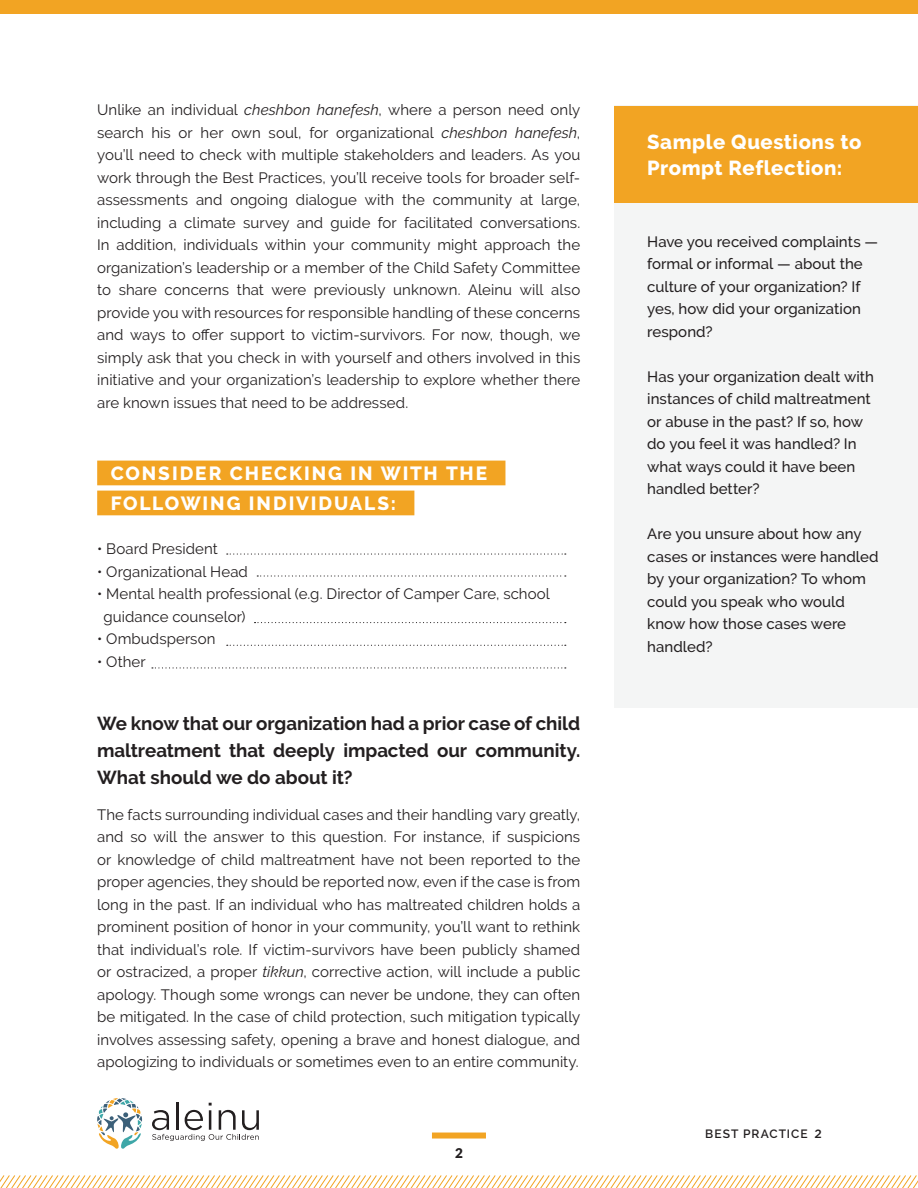
<style>
.page{position:relative;width:918px;height:1188px;background:#fff}
.page>*{position:absolute;margin:0;border:0;box-sizing:border-box;transform-origin:0 0}
.goal_subtitle{font:800 20.25px "Raleway";letter-spacing:.03em;color:#fff}
.t1{font:800 19.05px "Raleway";letter-spacing:.1em;color:#fff}
.body{font:700 18.75px/27px "Raleway";color:#231f20;text-align:justify}
.body-2{font:15px/22.5px "Raleway";letter-spacing:.005em;color:#231f20;text-align:justify}
.t2{font:500 15px/22.5px "Raleway";letter-spacing:.005em;color:#231f20}
.t3{font:900 13.5px "Lato";color:#231f20}
.t4{font:600 12px "Raleway";letter-spacing:.085em;color:#231f20}
.s1{font-style:italic}
.s2{font-family:"Gotham HTF";font-weight:500}
</style>
<div class="page">
<div style="left:0;top:0;width:918px;height:14px;background:#f2a423"></div>
<svg style="left:97px;top:1098px;width:45px;height:51px"></svg>
<hr style="left:176px;top:1102px;width:3px;height:28px;background:#231f20">
<svg style="left:152px;top:1103px;width:107px;height:38px"></svg>
<div style="left:432px;top:1133px;width:54px;height:6px;background:#f2a423"></div>
<svg style="left:0;top:1175px;width:918px;height:13px"></svg>
<div style="left:614px;top:106px;width:304px;height:602px;background:#f4f5f5"></div>
<div style="left:614px;top:106px;width:304px;height:96px;background:#f2a423"></div>
<div style="left:97px;top:461px;width:408px;height:24px;background:#f2a423"></div>
<div style="left:97px;top:491px;width:317px;height:24px;background:#f2a423"></div>
<svg style="left:227px;top:553px;width:339px;height:2px"></svg>
<svg style="left:257px;top:575px;width:309px;height:2px"></svg>
<svg style="left:255px;top:622px;width:311px;height:1px"></svg>
<svg style="left:227px;top:645px;width:339px;height:1px"></svg>
<svg style="left:152px;top:667px;width:414px;height:2px"></svg>
<p class="body-2" style="left:97px;top:99px;width:485px">Unlike an individual <span class="s1">cheshbon hanefesh</span>, where a person need only search his or her own soul, for organizational <span class="s1">cheshbon hanefesh</span>, you’ll need to check with multiple stakeholders and leaders. As you work through the Best Practices, you’ll receive tools for broader self&shy;assessments and ongoing dialogue with the community at large, including a climate survey and guide for facilitated conversations.<br>In addition, individuals within your community might approach the organization’s leadership or a member of the Child Safety Committee to share concerns that were previously unknown. Aleinu will also provide you with resources for responsible handling of these concerns and ways to offer support to victim-survivors. For now, though, we simply ask that you check in with yourself and others involved in this initiative and your organization’s leadership to explore whether there are known issues that need to be addressed.</p>
<p class="t1" style="left:111px;top:462px;width:378px">CONSIDER CHECKING IN WITH THE</p>
<p class="t1" style="left:111px;top:492px;width:287px">FOLLOWING INDIVIDUALS:</p>
<p class="body-2" style="left:97px;top:538px;width:122px">• Board President</p>
<p class="body-2" style="left:97px;top:560px;width:152px">• Organizational Head</p>
<p class="body-2" style="left:103px;top:583px;width:448px;text-indent:-6px">• Mental health professional (e.g. Director of Camper Care, school guidance counselor)</p>
<p class="body-2" style="left:97px;top:628px;width:120px">• Ombudsperson</p>
<p class="body-2" style="left:97px;top:650px;width:50px">• Other</p>
<p class="body" style="left:97px;top:710px;width:485px">We know that our organization had a prior case of child maltreatment that deeply impacted our community.<br>What should we do about it?</p>
<p class="body-2" style="left:97px;top:803px;width:485px">The facts surrounding individual cases and their handling vary greatly, and so will the answer to this question. For instance, if suspicions or knowledge of child maltreatment have not been reported to the proper agencies, they should be reported now, even if the case is from long in the past. If an individual who has maltreated children holds a prominent position of honor in your community, you’ll want to rethink that individual’s role. If victim-survivors have been publicly shamed or ostracized, a proper <span class="s1">tikkun</span>, corrective action, will include a public apology. Though some wrongs can never be undone, they can often be mitigated. In the case of child protection, such mitigation typically involves assessing safety, opening a brave and honest dialogue, and apologizing to individuals or sometimes even to an entire community.</p>
<p class="t3" style="left:455px;top:1143px;width:9px">2</p>
<p class="goal_subtitle" style="left:647px;top:131px;width:216px">Sample Questions to</p>
<p class="goal_subtitle" style="left:647px;top:156px;width:197px">Prompt Reflection:</p>
<p class="t2" style="left:647px;top:230px;width:233px">Have you received complaints —</p>
<p class="t2" style="left:647px;top:253px;width:217px">formal or informal — about the</p>
<p class="t2" style="left:647px;top:275px;width:215px;text-align:justify">culture of your organization? If yes, how did your organization respond?</p>
<p class="t2" style="left:647px;top:365px;width:228px">Has your organization dealt with instances of child maltreatment or abuse in the past? If so, how do you feel it was handled? In what ways could it have been handled better?</p>
<p class="t2" style="left:647px;top:523px;width:233px">Are you unsure about how any cases or instances were handled by your organization? To whom could you speak who would know how those cases were handled?</p>
<p class="t4" style="left:705px;top:1127px;width:118px">BEST PRACTICE <span class="s2">2</span></p>
</div>
